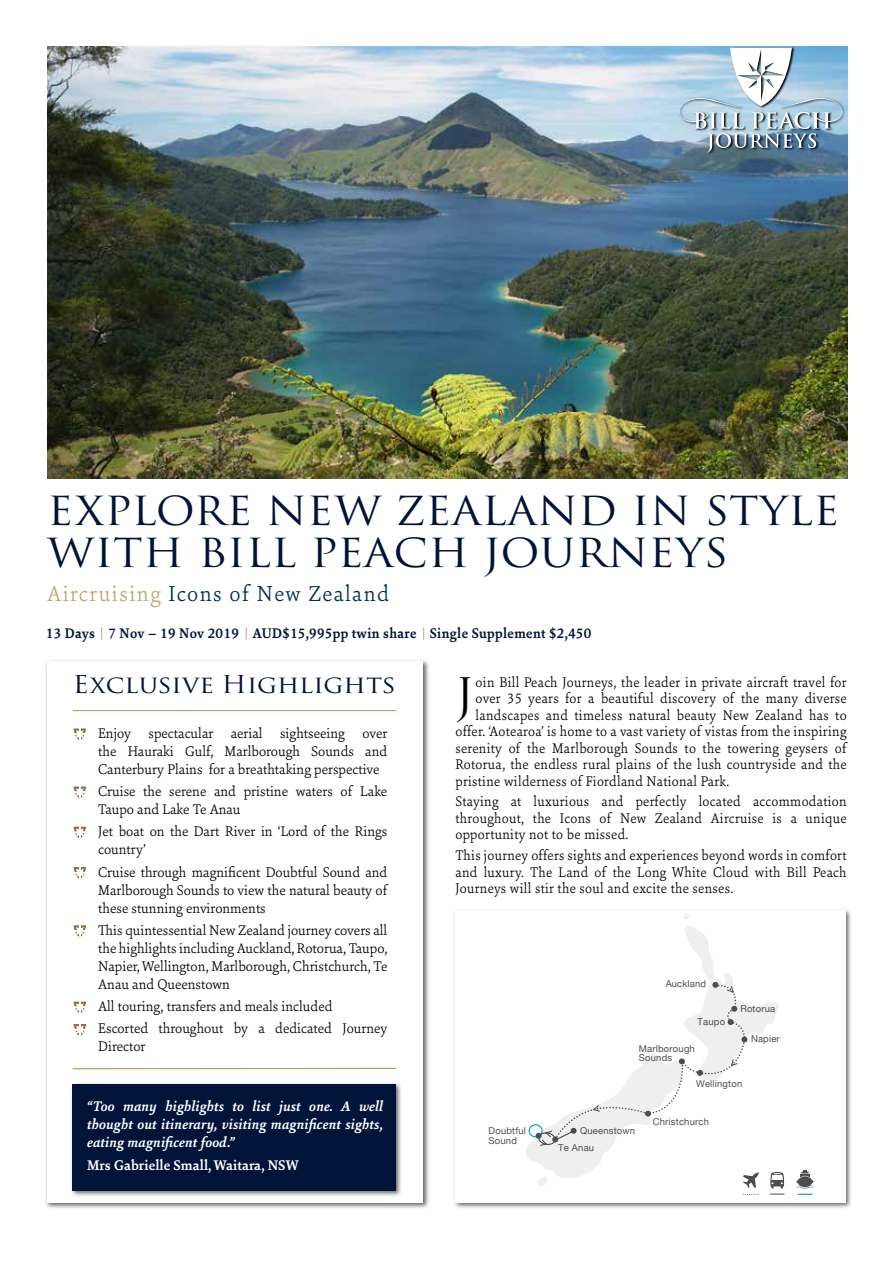
<style>
.page{position:relative;width:893px;height:1263px;background:#fff}
.page>*{position:absolute;margin:0;border:0;box-sizing:border-box;transform-origin:0 0}
.t1{font:45px "Trajan Pro";color:#000}
.t2{font:39px/42px "Trajan Pro";color:#001339;scale:1.1 1}
.t3{font:24px "Trajan Pro";letter-spacing:.005em;color:#001339;scale:1.1 1}
.t4{font:300 23.25px "Sina Nova";letter-spacing:.06em;color:#002f54}
.t5{font:300 15px/18px "Sina Nova";letter-spacing:.01em;color:#000;text-align:justify}
.t6{font:italic 700 15px/18px "Sina Nova";color:#fff;text-align:justify}
.t7{font:700 15px "Sina Nova";letter-spacing:.02em;color:#001339}
.t8{font:700 15px "Sina Nova";color:#fff}
.t9{font:12.3px "Helvetica Neue";color:#b4975a;scale:.95 1}
.t10{font:9.45px/9.4px "Helvetica Neue";letter-spacing:.02em;color:#4d4d4f}
.s1{color:#bfa772}
</style>
<div class="page">
<img style="left:47px;top:47px;width:800px;height:431px">
<svg style="left:679px;top:47px;width:166px;height:109px"></svg>
<svg style="left:679px;top:48px;width:163px;height:105px"></svg>
<div style="left:45px;top:659px;width:385px;height:550px;background:#000;opacity:.6"></div>
<div style="left:47px;top:661px;width:376px;height:542px;background:#fff"></div>
<hr style="left:73px;top:710px;width:323px;height:1px;background:#b4975a">
<div style="left:70px;top:1082px;width:333px;height:116px;background:#000;opacity:.6"></div>
<div style="left:73px;top:1084px;width:323px;height:107px;background:#001339"></div>
<svg style="left:73px;top:728px;width:14px;height:13px"></svg>
<svg style="left:73px;top:925px;width:14px;height:13px"></svg>
<svg style="left:73px;top:826px;width:14px;height:13px"></svg>
<svg style="left:73px;top:1001px;width:14px;height:13px"></svg>
<svg style="left:73px;top:786px;width:14px;height:13px"></svg>
<div style="left:453px;top:908px;width:399px;height:301px;background:#000;opacity:.6"></div>
<div style="left:455px;top:911px;width:391px;height:292px;background:#fff"></div>
<svg style="left:73px;top:1024px;width:14px;height:12px"></svg>
<svg style="left:526px;top:926px;width:253px;height:252px"></svg>
<svg style="left:684px;top:914px;width:6px;height:5px"></svg>
<svg style="left:535px;top:1172px;width:13px;height:14px"></svg>
<div style="left:529px;top:1124px;width:14px;height:13px;border:1px solid #0092c8;border-radius:50%"></div>
<svg style="left:743px;top:1172px;width:16px;height:16px"></svg>
<svg style="left:743px;top:1194px;width:16px;height:1px"></svg>
<svg style="left:798px;top:1194px;width:14px;height:1px"></svg>
<svg style="left:796px;top:1170px;width:18px;height:18px"></svg>
<svg style="left:770px;top:1194px;width:14px;height:1px"></svg>
<svg style="left:770px;top:1172px;width:14px;height:16px"></svg>
<svg style="left:536px;top:982px;width:211px;height:165px"></svg>
<svg style="left:73px;top:867px;width:14px;height:13px"></svg>
<hr style="left:73px;top:1068px;width:323px;height:1px;background:#b4975a">
<h2 class="t2" style="left:47px;top:489px;width:722px">EXPLORE NEW ZEALAND IN STYLE<br>WITH BILL PEACH JOURNEYS</h2>
<h3 class="t4" style="left:47px;top:578px;width:344px"><span class="s1">Aircruising</span> Icons of New Zealand</h3>
<p class="t7" style="left:46px;top:623px;width:547px">13 Days 7 Nov – 19 Nov 2019 AUD$15,995pp twin share Single Supplement $2,450</p>
<p class="t9" style="left:100px;top:624px;width:4px">|</p>
<p class="t9" style="left:245px;top:624px;width:4px">|</p>
<p class="t9" style="left:423px;top:624px;width:4px">|</p>
<h3 class="t3" style="left:73px;top:669px;width:295px">Exclusive Highlights</h3>
<p class="t5" style="left:98px;top:723px;width:291px;text-indent:-26px">* Enjoy spectacular aerial sightseeing over the Hauraki Gulf, Marlborough Sounds and Canterbury Plains for a breathtaking perspective</p>
<p class="t5" style="left:98px;top:782px;width:291px;text-indent:-26px">* Cruise the serene and pristine waters of Lake<br>Taupo and Lake Te Anau</p>
<p class="t5" style="left:98px;top:822px;width:291px;text-indent:-26px">* Jet boat on the Dart River in ‘Lord of the Rings country’</p>
<p class="t5" style="left:98px;top:862px;width:291px;text-indent:-26px">* Cruise through magnificent Doubtful Sound and Marlborough Sounds to view the natural beauty of these stunning environments</p>
<p class="t5" style="left:98px;top:920px;width:291px;text-indent:-26px">* This quintessential New Zealand journey covers all the highlights including Auckland, Rotorua, Taupo, Napier, Wellington, Marlborough, Christchurch, Te Anau and Queenstown</p>
<p class="t5" style="left:73px;top:994px;width:316px;line-height:22.2px">* All touring, transfers and meals included<br>* Escorted throughout by a dedicated Journey</p>
<p class="t5" style="left:98px;top:1037px;width:49px">Director</p>
<p class="t6" style="left:87px;top:1097px;width:298px">“Too many highlights to list just one. A well thought out itinerary, visiting magnificent sights, eating magnificent food.”</p>
<p class="t8" style="left:87px;top:1155px;width:214px">Mrs Gabrielle Small, Waitara, NSW</p>
<p class="t5" style="left:476px;top:672px;width:372px">oin Bill Peach Journeys, the leader in private aircraft travel for</p>
<p class="t5" style="left:476px;top:689px;width:373px">over 35 years for a beautiful discovery of the many diverse</p>
<p class="t5" style="left:476px;top:705px;width:373px">landscapes and timeless natural beauty New Zealand has to</p>
<p class="t5" style="left:455px;top:722px;width:393px">offer. ‘Aotearoa’ is home to a vast variety of vistas from the inspiring</p>
<p class="t5" style="left:455px;top:738px;width:392px">serenity of the Marlborough Sounds to the towering geysers of</p>
<p class="t5" style="left:455px;top:755px;width:393px">Rotorua, the endless rural plains of the lush countryside and the</p>
<p class="t5" style="left:455px;top:771px;width:276px">pristine wilderness of Fiordland National Park.</p>
<p class="t5" style="left:455px;top:793px;width:393px;line-height:16.5px">Staying at luxurious and perfectly located accommodation throughout, the Icons of New Zealand Aircruise is a unique opportunity not to be missed.</p>
<p class="t5" style="left:455px;top:846px;width:393px;line-height:16.5px">This journey offers sights and experiences beyond words in comfort and luxury. The Land of the Long White Cloud with Bill Peach Journeys will stir the soul and excite the senses.</p>
<h1 class="t1" style="left:455px;top:666px;width:20px">J</h1>
<p class="t10" style="left:666px;top:980px;width:42px">Auckland</p>
<p class="t10" style="left:698px;top:1017px;width:29px">Taupo</p>
<p class="t10" style="left:639px;top:1044px;width:57px">Marlborough<br>Sounds</p>
<p class="t10" style="left:740px;top:1004px;width:36px">Rotorua</p>
<p class="t10" style="left:751px;top:1035px;width:30px">Napier</p>
<p class="t10" style="left:489px;top:1127px;width:39px">Doubtful<br>Sound</p>
<p class="t10" style="left:558px;top:1122px;width:78px;line-height:17.1px;text-indent:22px">Queenstown<br>Te Anau</p>
<p class="t10" style="left:696px;top:1079px;width:48px">Wellington</p>
<p class="t10" style="left:653px;top:1117px;width:58px">Christchurch</p>
</div>
